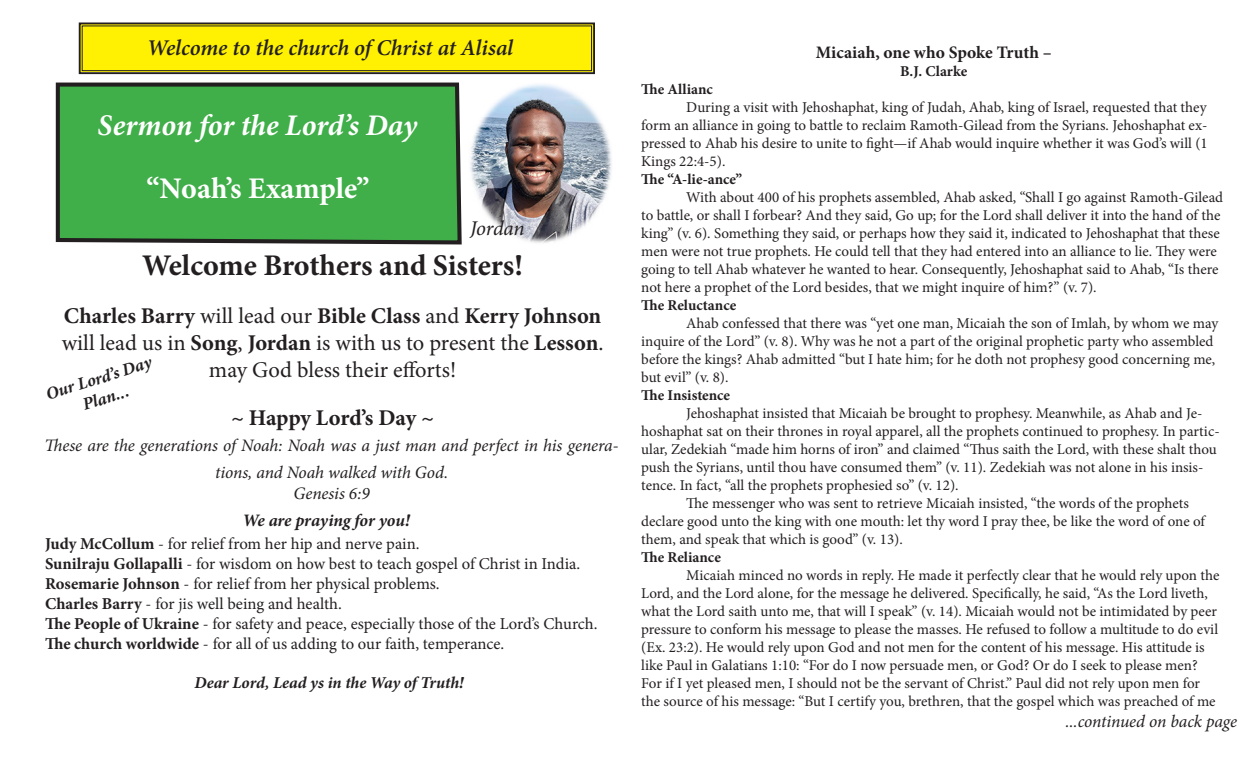
<style>
.page{position:relative;width:1260px;height:765px;background:#fff}
.page>*{position:absolute;margin:0;border:0;box-sizing:border-box;transform-origin:0 0}
.t1{font:700 30px "Minion Pro";letter-spacing:-.005em;color:#231f20}
.t2{font:italic 700 30px "Minion Pro";letter-spacing:-.005em;color:#fff}
.t3{font:700 30px "Minion Pro";color:#fff}
.t4{font:22.5px/27px "Minion Pro";color:#231f20;text-align:center}
.t5{font:italic 600 22.5px "Minion Pro";letter-spacing:-.01em;color:#231f20}
.t6{font:700 22.5px "Minion Pro";letter-spacing:-.01em;color:#231f20}
.t7{font:italic 21px "Minion Pro";letter-spacing:-.015em;color:#231f20}
.t8{font:italic 17.5px/27px "Minion Pro";letter-spacing:-.005em;color:#231f20;text-align:center}
.t9{font:italic 700 17.5px "Minion Pro";letter-spacing:-.01em;color:#231f20}
.t10{font:700 17.5px "Minion Pro";color:#231f20}
.t11{font:16.62px "Minion Pro";letter-spacing:-.005em;color:#231f20}
.t12{font:italic 700 16.62px "Minion Pro";letter-spacing:-.005em;color:#231f20}
.t13{font:15px/18px "Minion Pro";letter-spacing:-.005em;color:#231f20}
.t14{font:700 15px "Minion Pro";color:#231f20}
.s1{font-weight:700}
</style>
<div class="page">
<svg style="left:55px;top:82px;width:407px;height:163px;background:#41a549"></svg>
<svg style="left:78px;top:22px;width:517px;height:53px;background:#e9dd0d"></svg>
<div style="left:82px;top:26px;width:510px;height:45px;border:1px solid #231f20"></div>
<img style="left:470px;top:84px;width:142px;height:159px">
<p class="t5" style="left:147px;top:32px;width:368px">Welcome to the church of Christ at Alisal</p>
<p class="t2" style="left:98px;top:104px;width:321px">Sermon for the Lord’s Day</p>
<p class="t3" style="left:147px;top:168px;width:224px">“Noah’s Example”</p>
<p class="t7" style="left:470px;top:214px;width:56px">Jordan</p>
<p class="t1" style="left:142px;top:244px;width:382px">Welcome Brothers and Sisters!</p>
<p class="t4" style="left:62px;top:302px;width:543px"><span class="s1">Charles Barry</span> will lead our <span class="s1">Bible Class</span> and <span class="s1">Kerry Johnson </span>will lead us in <span class="s1">Song</span>, <span class="s1">Jordan</span> is with us to present the <span class="s1">Lesson</span>. may God bless their efforts!</p>
<p class="t6" style="left:231px;top:402px;width:205px">~ Happy Lord’s Day ~</p>
<p class="t9" style="left:43px;top:383px;width:111px;rotate:-18deg">Our Lord’s Day</p>
<p class="t9" style="left:79px;top:393px;width:49px;rotate:-18deg">Plan...</p>
<p class="t8" style="left:45px;top:432px;width:576px">These are the generations of Noah: Noah was a just man and perfect in his genera&shy;tions, and Noah walked with God.</p>
<p class="t8" style="left:293px;top:480px;width:78px">Genesis 6:9</p>
<p class="t9" style="left:243px;top:508px;width:169px">We are praying for you!</p>
<p class="t11" style="left:45px;top:532px;width:376px"><span class="s1">Judy McCollum</span> - for relief from her hip and nerve pain.</p>
<p class="t11" style="left:45px;top:552px;width:537px"><span class="s1">Sunilraju Gollapalli</span> - for wisdom on how best to teach gospel of Christ in India.</p>
<p class="t11" style="left:45px;top:572px;width:396px"><span class="s1">Rosemarie Johnson</span> - for relief from her physical problems.</p>
<p class="t11" style="left:45px;top:592px;width:298px"><span class="s1">Charles Barry</span> - for jis well being and health.</p>
<p class="t11" style="left:45px;top:612px;width:554px"><span class="s1">The People of Ukraine</span> - for safety and peace, especially those of the Lord’s Church.</p>
<p class="t11" style="left:45px;top:632px;width:461px"><span class="s1">The church worldwide</span> - for all of us adding to our faith, temperance.</p>
<p class="t12" style="left:195px;top:671px;width:271px">Dear Lord, Lead ys in the Way of Truth!</p>
<p class="t10" style="left:816px;top:40px;width:237px">Micaiah, one who Spoke Truth –</p>
<p class="t14" style="left:900px;top:60px;width:69px">B.J. Clarke</p>
<p class="t14" style="left:641px;top:78px;width:73px">The Allianc</p>
<p class="t13" style="left:641px;top:98px;width:568px;text-align:justify;text-indent:45px">During a visit with Jehoshaphat, king of Judah, Ahab, king of Israel, requested that they form an alliance in going to battle to reclaim Ramoth-Gilead from the Syrians. Jehoshaphat ex&shy;pressed to Ahab his desire to unite to fight—if Ahab would inquire whether it was God’s will (1<br>Kings 22:4-5).</p>
<p class="t14" style="left:641px;top:168px;width:102px">The “A-lie-ance”</p>
<p class="t13" style="left:641px;top:188px;width:583px;text-indent:45px">With about 400 of his prophets assembled, Ahab asked, “Shall I go against Ramoth-Gilead to battle, or shall I forbear? And they said, Go up; for the Lord shall deliver it into the hand of the king” (v. 6). Something they said, or perhaps how they said it, indicated to Jehoshaphat that these men were not true prophets. He could tell that they had entered into an alliance to lie. They were going to tell Ahab whatever he wanted to hear. Consequently, Jehoshaphat said to Ahab, “Is there not here a prophet of the Lord besides, that we might inquire of him?” (v. 7).</p>
<p class="t14" style="left:641px;top:294px;width:97px">The Reluctance</p>
<p class="t13" style="left:641px;top:314px;width:579px;text-indent:45px">Ahab confessed that there was “yet one man, Micaiah the son of Imlah, by whom we may inquire of the Lord” (v. 8). Why was he not a part of the original prophetic party who assembled before the kings? Ahab admitted “but I hate him; for he doth not prophesy good concerning me, but evil” (v. 8).</p>
<p class="t14" style="left:641px;top:384px;width:90px">The Insistence</p>
<p class="t13" style="left:641px;top:404px;width:580px;text-indent:45px">Jehoshaphat insisted that Micaiah be brought to prophesy. Meanwhile, as Ahab and Je&shy;hoshaphat sat on their thrones in royal apparel, all the prophets continued to prophesy. In partic&shy;ular, Zedekiah “made him horns of iron” and claimed “Thus saith the Lord, with these shalt thou push the Syrians, until thou have consumed them” (v. 11). Zedekiah was not alone in his insis&shy;tence. In fact, “all the prophets prophesied so” (v. 12).</p>
<p class="t13" style="left:641px;top:494px;width:565px;text-indent:45px">The messenger who was sent to retrieve Micaiah insisted, “the words of the prophets declare good unto the king with one mouth: let thy word I pray thee, be like the word of one of them, and speak that which is good” (v. 13).</p>
<p class="t14" style="left:641px;top:546px;width:81px">The Reliance</p>
<p class="t13" style="left:641px;top:566px;width:580px;text-indent:45px">Micaiah minced no words in reply. He made it perfectly clear that he would rely upon the Lord, and the Lord alone, for the message he delivered. Specifically, he said, “As the Lord liveth, what the Lord saith unto me, that will I speak” (v. 14). Micaiah would not be intimidated by peer pressure to conform his message to please the masses. He refused to follow a multitude to do evil (Ex. 23:2). He would rely upon God and not men for the content of his message. His attitude is like Paul in Galatians 1:10: “For do I now persuade men, or God? Or do I seek to please men?<br>For if I yet pleased men, I should not be the servant of Christ.” Paul did not rely upon men for the source of his message: “But I certify you, brethren, that the gospel which was preached of me</p>
<p class="t8" style="left:1065px;top:708px;width:173px">...continued on back page</p>
</div>
